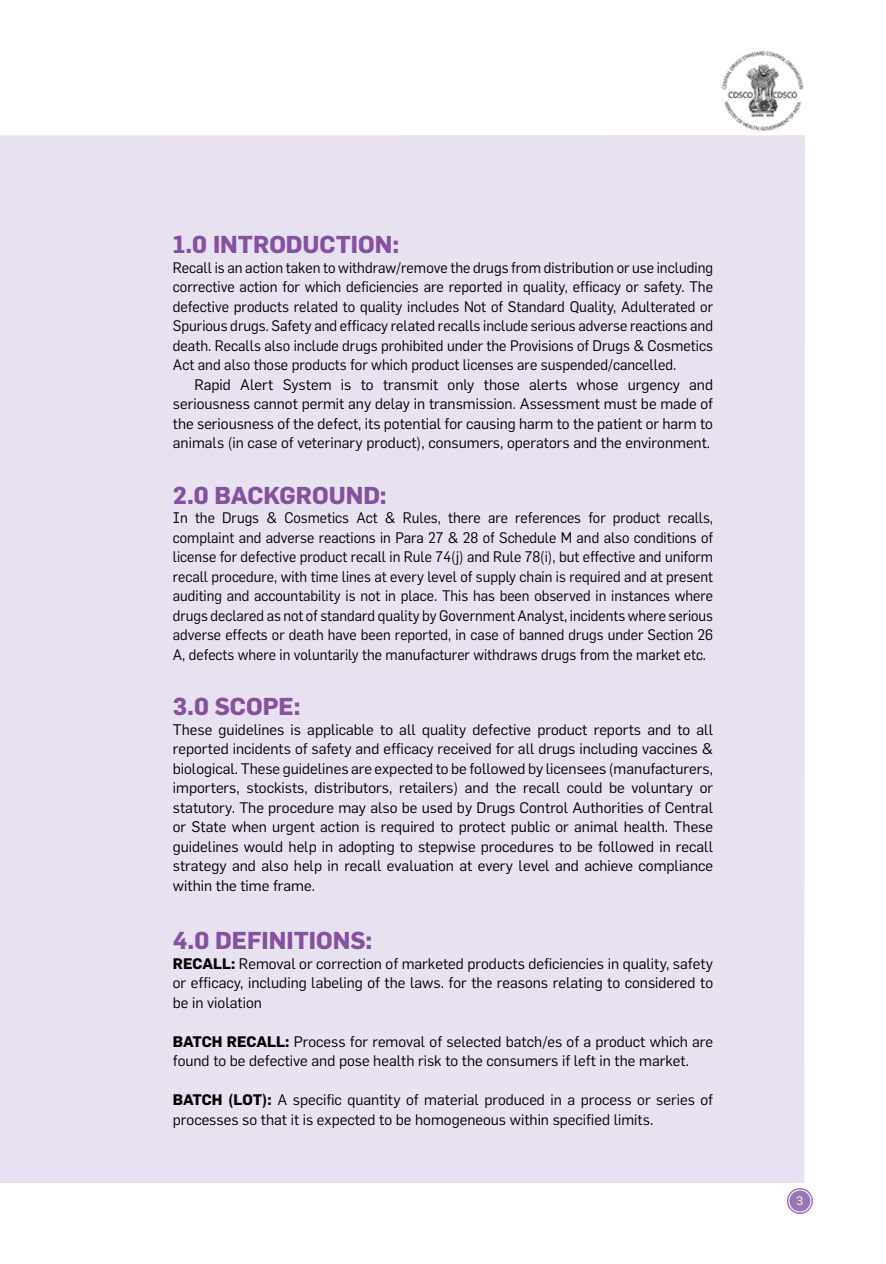
<style>
.page{position:relative;width:886px;height:1264px;background:#fff}
.page>*{position:absolute;margin:0;border:0;box-sizing:border-box;transform-origin:0 0}
.t1{font:700 24px "Flama";color:#8452a1}
.t2{font:15px/19.5px "Flama";color:#000;text-align:justify}
.t3{font:15px/19.5px "Flama";color:#000;text-align:justify;scale:.95 1}
.t4{font:15px/19.5px "Flama";color:#000;text-align:justify;scale:.96 1}
.t5{font:12px "Flama";color:#fff}
.s1{font-weight:700}
</style>
<div class="page">
<div style="left:0;top:135px;width:805px;height:1048px;background:#e8e1f0"></div>
<svg style="left:786px;top:1187px;width:27px;height:27px"></svg>
<div style="left:783px;top:1184px;width:33px;height:33px;border:1px solid #fff;border-radius:50%"></div>
<div style="left:786px;top:1187px;width:28px;height:28px;border:1px solid #fff;border-radius:50%"></div>
<div style="left:788px;top:1189px;width:23px;height:23px;border:1px solid #fff;border-radius:50%"></div>
<img style="left:722px;top:51px;width:82px;height:80px">
<h1 class="t1" style="left:173px;top:230px;width:228px">1.0 INTRODUCTION:</h1>
<p class="t4" style="left:173px;top:257px;width:564px">Recall is an action taken to withdraw/remove the drugs from distribution or use including corrective action for which deficiencies are reported in quality, efficacy or safety. The defective products related to quality includes Not of Standard Quality, Adulterated or Spurious drugs. Safety and efficacy related recalls include serious adverse reactions and death. Recalls also include drugs prohibited under the Provisions of Drugs &amp; Cosmetics Act and also those products for which product licenses are suspended/cancelled.</p>
<p class="t2" style="left:173px;top:374px;width:542px;text-indent:22px">Rapid Alert System is to transmit only those alerts whose urgency and seriousness cannot permit any delay in transmission. Assessment must be made of the seriousness of the defect, its potential for causing harm to the patient or harm to animals (in case of veterinary product), consumers, operators and the environment.</p>
<h1 class="t1" style="left:173px;top:480px;width:215px">2.0 BACKGROUND:</h1>
<p class="t3" style="left:173px;top:508px;width:570px">In the Drugs &amp; Cosmetics Act &amp; Rules, there are references for product recalls, complaint and adverse reactions in Para 27 &amp; 28 of Schedule M and also conditions of license for defective product recall in Rule 74(j) and Rule 78(i), but effective and uniform recall procedure, with time lines at every level of supply chain is required and at present auditing and accountability is not in place. This has been observed in instances where drugs declared as not of standard quality by Government Analyst, incidents where serious adverse effects or death have been reported, in case of banned drugs under Section 26<br>A, defects where in voluntarily the manufacturer withdraws drugs from the market etc.</p>
<h1 class="t1" style="left:173px;top:692px;width:129px">3.0 SCOPE:</h1>
<p class="t2" style="left:173px;top:719px;width:542px">These guidelines is applicable to all quality defective product reports and to all reported incidents of safety and efficacy received for all drugs including vaccines &amp; biological. These guidelines are expected to be followed by licensees (manufacturers, importers, stockists, distributors, retailers) and the recall could be voluntary or statutory. The procedure may also be used by Drugs Control Authorities of Central or State when urgent action is required to protect public or animal health. These guidelines would help in adopting to stepwise procedures to be followed in recall strategy and also help in recall evaluation at every level and achieve compliance within the time frame.</p>
<h1 class="t1" style="left:173px;top:926px;width:201px">4.0 DEFINITIONS:</h1>
<p class="t2" style="left:173px;top:953px;width:541px"><span class="s1">RECALL:</span> Removal or correction of marketed products deficiencies in quality, safety or efficacy, including labeling of the laws. for the reasons relating to considered to be in violation</p>
<p class="t2" style="left:173px;top:1031px;width:542px"><span class="s1">BATCH RECALL:</span> Process for removal of selected batch/es of a product which are found to be defective and pose health risk to the consumers if left in the market.</p>
<p class="t2" style="left:173px;top:1090px;width:541px"><span class="s1">BATCH (LOT):</span> A specific quantity of material produced in a process or series of processes so that it is expected to be homogeneous within specified limits.</p>
<p class="t5" style="left:796px;top:1193px;width:8px">3</p>
</div>
